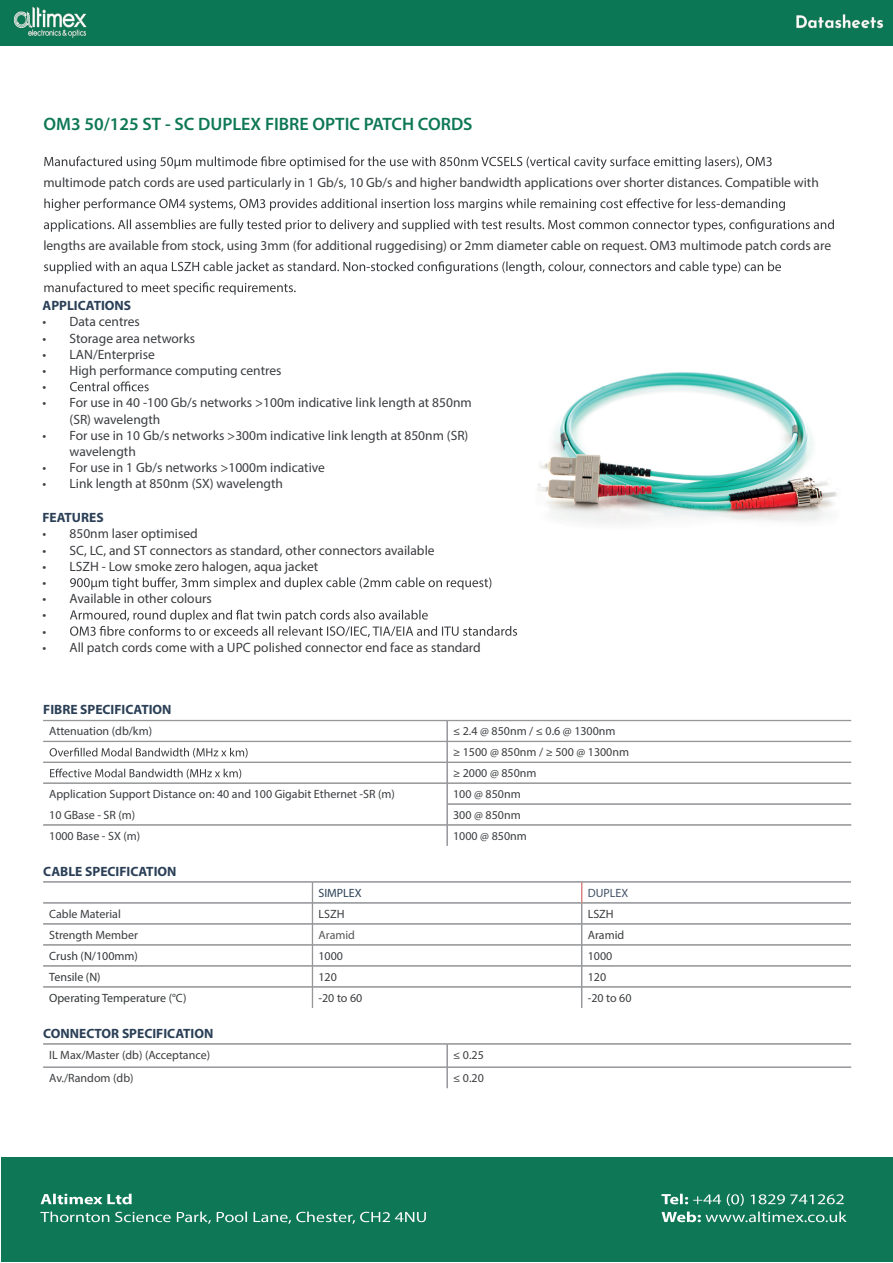
<style>
.page{position:relative;width:893px;height:1263px;background:#fff}
.page>*{position:absolute;margin:0;border:0;box-sizing:border-box;transform-origin:0 0}
.t1{font:600 18px "Myriad Pro";color:#0e7856}
.t2{font:13.5px/16.2px "Myriad Pro";color:#3b3d40}
.t3{font:700 13.5px "Myriad Pro";color:#2b4057}
.t4{font:12px/20.9px "Myriad Pro";color:#3b3d40}
.t5{font:12px "Myriad Pro";color:#333739}
.t6{font:12px "Myriad Pro";color:#2b4057}
.t7{font:12px "Myriad Pro";color:#425367}
.t8{font:12px "Myriad Pro";color:#545557}
</style>
<div class="page">
<svg style="left:44px;top:156px;width:728px;height:13px"></svg>
<svg style="left:44px;top:198px;width:741px;height:13px"></svg>
<svg style="left:44px;top:219px;width:790px;height:13px"></svg>
<svg style="left:44px;top:261px;width:737px;height:13px"></svg>
<svg style="left:44px;top:282px;width:252px;height:13px"></svg>
<svg style="left:70px;top:381px;width:79px;height:10px"></svg>
<svg style="left:70px;top:577px;width:421px;height:13px"></svg>
<svg style="left:70px;top:610px;width:447px;height:27px"></svg>
<hr style="left:43px;top:720px;width:404px;height:1px;background:#939598">
<hr style="left:447px;top:720px;width:404px;height:1px;background:#939598">
<hr style="left:43px;top:741px;width:404px;height:1px;background:#939598">
<hr style="left:447px;top:741px;width:404px;height:1px;background:#939598">
<hr style="left:43px;top:762px;width:404px;height:1px;background:#939598">
<hr style="left:447px;top:762px;width:404px;height:1px;background:#939598">
<hr style="left:447px;top:783px;width:404px;height:1px;background:#939598">
<hr style="left:447px;top:804px;width:404px;height:1px;background:#939598">
<hr style="left:447px;top:824px;width:404px;height:1px;background:#939598">
<hr style="left:447px;top:825px;width:404px;height:1px;background:#939598">
<hr style="left:43px;top:783px;width:404px;height:1px;background:#939598">
<svg style="left:447px;top:721px;width:1px;height:125px"></svg>
<hr style="left:43px;top:824px;width:404px;height:1px;background:#939598">
<hr style="left:43px;top:825px;width:404px;height:1px;background:#939598">
<svg style="left:50px;top:748px;width:198px;height:10px"></svg>
<svg style="left:50px;top:768px;width:191px;height:11px"></svg>
<hr style="left:43px;top:881px;width:269px;height:1px;background:#939598">
<hr style="left:43px;top:882px;width:269px;height:1px;background:#939598">
<hr style="left:312px;top:881px;width:270px;height:1px;background:#939598">
<hr style="left:313px;top:882px;width:269px;height:1px;background:#939598">
<hr style="left:582px;top:881px;width:269px;height:1px;background:#939598">
<hr style="left:582px;top:882px;width:269px;height:1px;background:#939598">
<hr style="left:43px;top:902px;width:269px;height:1px;background:#939598">
<hr style="left:43px;top:903px;width:269px;height:1px;background:#939598">
<hr style="left:313px;top:902px;width:269px;height:1px;background:#939598">
<hr style="left:313px;top:903px;width:269px;height:1px;background:#939598">
<hr style="left:582px;top:902px;width:269px;height:1px;background:#939598">
<hr style="left:582px;top:903px;width:269px;height:1px;background:#939598">
<hr style="left:43px;top:923px;width:269px;height:1px;background:#939598">
<hr style="left:43px;top:924px;width:269px;height:1px;background:#939598">
<hr style="left:313px;top:923px;width:269px;height:1px;background:#939598">
<hr style="left:313px;top:924px;width:269px;height:1px;background:#939598">
<hr style="left:582px;top:923px;width:269px;height:1px;background:#939598">
<hr style="left:582px;top:924px;width:269px;height:1px;background:#939598">
<hr style="left:43px;top:944px;width:269px;height:1px;background:#939598">
<hr style="left:43px;top:945px;width:269px;height:1px;background:#939598">
<hr style="left:313px;top:944px;width:269px;height:1px;background:#939598">
<hr style="left:313px;top:945px;width:269px;height:1px;background:#939598">
<hr style="left:582px;top:944px;width:269px;height:1px;background:#939598">
<hr style="left:582px;top:945px;width:269px;height:1px;background:#939598">
<hr style="left:43px;top:965px;width:269px;height:1px;background:#939598">
<hr style="left:43px;top:966px;width:269px;height:1px;background:#939598">
<hr style="left:313px;top:965px;width:269px;height:1px;background:#939598">
<hr style="left:313px;top:966px;width:269px;height:1px;background:#939598">
<hr style="left:582px;top:965px;width:269px;height:1px;background:#939598">
<hr style="left:582px;top:966px;width:269px;height:1px;background:#939598">
<hr style="left:43px;top:986px;width:269px;height:1px;background:#939598">
<hr style="left:43px;top:987px;width:269px;height:1px;background:#939598">
<hr style="left:313px;top:986px;width:269px;height:1px;background:#939598">
<hr style="left:313px;top:987px;width:269px;height:1px;background:#939598">
<svg style="left:312px;top:882px;width:1px;height:126px"></svg>
<hr style="left:582px;top:986px;width:269px;height:1px;background:#939598">
<hr style="left:582px;top:987px;width:269px;height:1px;background:#939598">
<svg style="left:581px;top:882px;width:2px;height:126px"></svg>
<hr style="left:43px;top:1043px;width:404px;height:1px;background:#939598">
<hr style="left:43px;top:1044px;width:404px;height:1px;background:#939598">
<hr style="left:447px;top:1043px;width:404px;height:1px;background:#939598">
<hr style="left:447px;top:1044px;width:404px;height:1px;background:#939598">
<hr style="left:43px;top:1067px;width:404px;height:1px;background:#939598">
<hr style="left:447px;top:1067px;width:404px;height:1px;background:#939598">
<svg style="left:447px;top:1045px;width:1px;height:43px"></svg>
<img style="left:537px;top:372px;width:300px;height:152px">
<div style="left:0;top:0;width:893px;height:46px;background:#0b7754"></div>
<div style="left:2px;top:1158px;width:890px;height:104px;background:#0e7856"></div>
<h1 class="t1" style="left:44px;top:113px;width:431px">OM3 50/125 ST - SC DUPLEX FIBRE OPTIC PATCH CORDS</h1>
<p class="t2" style="left:43px;top:174px;width:777px">multimode patch cords are used particularly in 1 Gb/s, 10 Gb/s and higher bandwidth applications over shorter distances. Compatible with</p>
<p class="t2" style="left:43px;top:237px;width:789px">lengths are available from stock, using 3mm (for additional ruggedising) or 2mm diameter cable on request. OM3 multimode patch cords are</p>
<p class="t3" style="left:43px;top:297px;width:90px">APPLICATIONS</p>
<p class="t2" style="left:43px;top:314px;width:99px">• Data centres</p>
<p class="t2" style="left:43px;top:330px;width:154px">• Storage area networks</p>
<p class="t2" style="left:43px;top:346px;width:114px">• LAN/Enterprise</p>
<p class="t2" style="left:43px;top:362px;width:241px">• High performance computing centres •</p>
<p class="t2" style="left:70px;top:395px;width:404px;text-indent:-27px">• For use in 40 -100 Gb/s networks &gt;100m indicative link length at 850nm (SR) wavelength</p>
<p class="t2" style="left:70px;top:427px;width:400px;text-indent:-27px">• For use in 10 Gb/s networks &gt;300m indicative link length at 850nm (SR) wavelength</p>
<p class="t2" style="left:43px;top:459px;width:284px">• For use in 1 Gb/s networks &gt;1000m indicative</p>
<p class="t2" style="left:43px;top:476px;width:242px">• Link length at 850nm (SX) wavelength</p>
<p class="t3" style="left:43px;top:509px;width:63px">FEATURES</p>
<p class="t2" style="left:43px;top:526px;width:157px">• 850nm laser optimised</p>
<p class="t2" style="left:43px;top:542px;width:394px">• SC, LC, and ST connectors as standard, other connectors available</p>
<p class="t2" style="left:43px;top:558px;width:277px">• LSZH - Low smoke zero halogen, aqua jacket •</p>
<p class="t2" style="left:43px;top:590px;width:171px">• Available in other colours •<br>•</p>
<p class="t2" style="left:43px;top:639px;width:440px">• All patch cords come with a UPC polished connector end face as standard</p>
<p class="t3" style="left:43px;top:701px;width:130px">FIBRE SPECIFICATION</p>
<p class="t4" style="left:49px;top:721px;width:105px">Attenuation (db/km)</p>
<p class="t4" style="left:453px;top:721px;width:177px">≤ 2.4 @ 850nm / ≤ 0.6 @ 1300nm<br>≥ 1500 @ 850nm / ≥ 500 @ 1300nm ≥ 2000 @ 850nm</p>
<p class="t4" style="left:49px;top:783px;width:347px">Application Support Distance on: 40 and 100 Gigabit Ethernet -SR (m)</p>
<p class="t4" style="left:453px;top:783px;width:69px">100 @ 850nm</p>
<p class="t4" style="left:49px;top:804px;width:88px">10 GBase - SR (m)</p>
<p class="t4" style="left:453px;top:804px;width:69px">300 @ 850nm</p>
<p class="t4" style="left:49px;top:825px;width:93px">1000 Base - SX (m)</p>
<p class="t4" style="left:453px;top:825px;width:75px">1000 @ 850nm</p>
<p class="t3" style="left:43px;top:862px;width:135px">CABLE SPECIFICATION</p>
<p class="t6" style="left:318px;top:885px;width:45px">SIMPLEX</p>
<p class="t7" style="left:588px;top:885px;width:42px">DUPLEX</p>
<p class="t4" style="left:49px;top:903px;width:73px">Cable Material</p>
<p class="t4" style="left:318px;top:903px;width:28px">LSZH</p>
<p class="t4" style="left:588px;top:903px;width:28px">LSZH</p>
<p class="t4" style="left:49px;top:924px;width:90px">Strength Member</p>
<p class="t8" style="left:318px;top:927px;width:38px">Aramid</p>
<p class="t4" style="left:588px;top:924px;width:38px">Aramid</p>
<p class="t5" style="left:49px;top:948px;width:90px">Crush (N/100mm)</p>
<p class="t4" style="left:318px;top:945px;width:26px">1000</p>
<p class="t4" style="left:588px;top:945px;width:26px">1000</p>
<p class="t5" style="left:49px;top:969px;width:53px">Tensile (N)</p>
<p class="t4" style="left:318px;top:966px;width:20px">120</p>
<p class="t4" style="left:588px;top:966px;width:20px">120</p>
<p class="t5" style="left:49px;top:990px;width:139px">Operating Temperature (°C)</p>
<p class="t4" style="left:318px;top:987px;width:45px">-20 to 60</p>
<p class="t4" style="left:588px;top:987px;width:45px">-20 to 60</p>
<p class="t3" style="left:43px;top:1024px;width:172px">CONNECTOR SPECIFICATION</p>
<p class="t4" style="left:49px;top:1044px;width:162px">IL Max/Master (db) (Acceptance)</p>
<p class="t4" style="left:453px;top:1044px;width:32px">≤ 0.25</p>
<p class="t4" style="left:49px;top:1067px;width:86px">Av./Random (db)</p>
<p class="t4" style="left:453px;top:1067px;width:32px">≤ 0.20</p>
</div>
